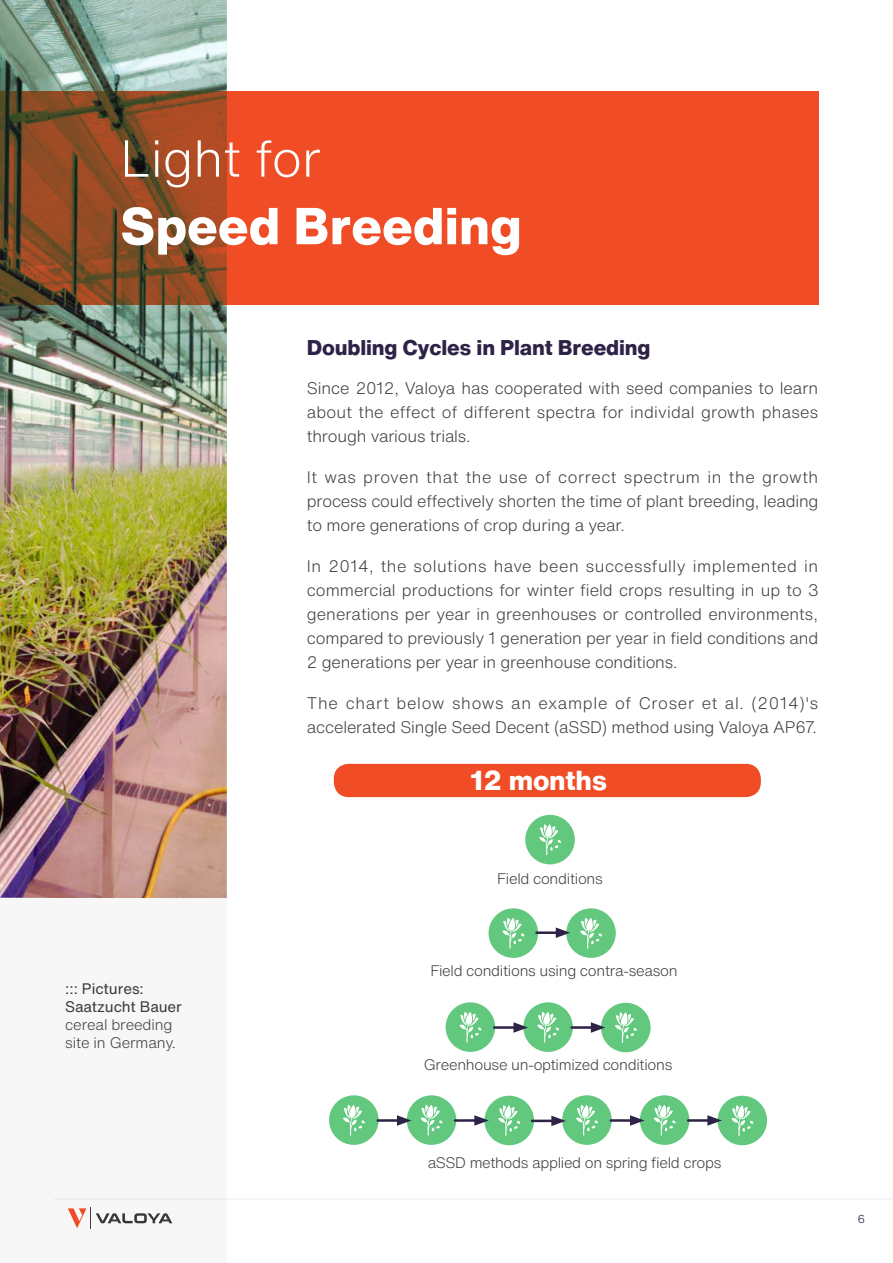
<style>
.page{position:relative;width:893px;height:1263px;background:#fff}
.page>*{position:absolute;margin:0;border:0;box-sizing:border-box;transform-origin:0 0}
.t1{font:800 51px "Helvetica Now Text";color:#fff}
.t2{font:300 51px "Helvetica Now Text";color:#fff}
.t3{font:800 27px "Helvetica Now Text";letter-spacing:-.01em;color:#fff}
.t4{font:800 21px "Helvetica Now Text";letter-spacing:-.01em;color:#2e2247}
.t5{font:300 16.5px/24px "Helvetica Now Text";letter-spacing:-.01em;color:#383a3d;text-align:justify}
.t6{font:300 15px/18px "Helvetica Now Text";letter-spacing:-.02em;color:#383a3d}
.t7{font:15px/18px "Helvetica Now Text";letter-spacing:-.01em;color:#383a3d}
.t8{font:300 10.5px "Helvetica Now Micro";color:#2e2247}
</style>
<div class="page">
<div style="left:718px;top:1096px;width:49px;height:49px;background:#62c87e;border-radius:50%"></div>
<svg style="left:731px;top:1105px;width:23px;height:31px"></svg>
<div style="left:562px;top:1095px;width:49px;height:50px;background:#62c87e;border-radius:50%"></div>
<svg style="left:576px;top:1105px;width:22px;height:30px"></svg>
<div style="left:640px;top:1095px;width:49px;height:50px;background:#62c87e;border-radius:50%"></div>
<svg style="left:653px;top:1105px;width:23px;height:30px"></svg>
<hr style="left:611px;top:1119px;width:24px;height:3px;background:#2e2247">
<svg style="left:630px;top:1115px;width:14px;height:11px"></svg>
<hr style="left:688px;top:1119px;width:24px;height:3px;background:#2e2247">
<svg style="left:707px;top:1115px;width:15px;height:11px"></svg>
<div style="left:485px;top:1096px;width:49px;height:49px;background:#62c87e;border-radius:50%"></div>
<svg style="left:498px;top:1105px;width:22px;height:31px"></svg>
<div style="left:329px;top:1095px;width:49px;height:50px;background:#62c87e;border-radius:50%"></div>
<svg style="left:343px;top:1105px;width:22px;height:30px"></svg>
<div style="left:407px;top:1095px;width:49px;height:50px;background:#62c87e;border-radius:50%"></div>
<svg style="left:420px;top:1105px;width:23px;height:30px"></svg>
<hr style="left:378px;top:1119px;width:24px;height:3px;background:#2e2247">
<svg style="left:397px;top:1115px;width:14px;height:11px"></svg>
<hr style="left:455px;top:1119px;width:24px;height:3px;background:#2e2247">
<svg style="left:474px;top:1115px;width:15px;height:11px"></svg>
<div style="left:601px;top:1003px;width:49px;height:49px;background:#62c87e;border-radius:50%"></div>
<svg style="left:614px;top:1012px;width:23px;height:31px"></svg>
<div style="left:446px;top:1002px;width:49px;height:50px;background:#62c87e;border-radius:50%"></div>
<svg style="left:459px;top:1012px;width:23px;height:30px"></svg>
<div style="left:523px;top:1002px;width:50px;height:50px;background:#62c87e;border-radius:50%"></div>
<svg style="left:537px;top:1012px;width:22px;height:30px"></svg>
<hr style="left:494px;top:1026px;width:24px;height:3px;background:#2e2247">
<svg style="left:513px;top:1022px;width:15px;height:11px"></svg>
<hr style="left:572px;top:1026px;width:24px;height:3px;background:#2e2247">
<svg style="left:591px;top:1022px;width:14px;height:11px"></svg>
<hr style="left:532px;top:1119px;width:24px;height:3px;background:#2e2247">
<svg style="left:551px;top:1115px;width:15px;height:11px"></svg>
<div style="left:0;top:898px;width:227px;height:365px;background:#f5f5f5"></div>
<div style="left:334px;top:764px;width:427px;height:33px;background:#f04c25;border-radius:15px"></div>
<div style="left:525px;top:815px;width:50px;height:49px;background:#62c87e;border-radius:50%"></div>
<svg style="left:539px;top:824px;width:22px;height:31px"></svg>
<div style="left:489px;top:908px;width:49px;height:50px;background:#62c87e;border-radius:50%"></div>
<svg style="left:502px;top:918px;width:23px;height:30px"></svg>
<div style="left:566px;top:908px;width:50px;height:50px;background:#62c87e;border-radius:50%"></div>
<svg style="left:580px;top:918px;width:22px;height:30px"></svg>
<hr style="left:536px;top:931px;width:24px;height:3px;background:#2e2247">
<svg style="left:556px;top:927px;width:14px;height:11px"></svg>
<img style="left:0;top:0;width:226px;height:898px">
<svg style="left:68px;top:1208px;width:104px;height:21px"></svg>
<hr style="left:54px;top:1198px;width:839px;height:2px;background:#2e2247">
<svg style="left:0;top:91px;width:818px;height:213px;background:#d24b24"></svg>
<h1 class="t2" style="left:120px;top:120px;width:202px">Light for</h1>
<h1 class="t1" style="left:120px;top:188px;width:403px">Speed Breeding</h1>
<p class="t4" style="left:307px;top:332px;width:345px">Doubling Cycles in Plant Breeding</p>
<p class="t5" style="left:307px;top:375px;width:513px">Since 2012, Valoya has cooperated with seed companies to learn about the effect of different spectra for individal growth phases through various trials.</p>
<p class="t5" style="left:307px;top:464px;width:513px">It was proven that the use of correct spectrum in the growth process could effectively shorten the time of plant breeding, leading to more generations of crop during a year.</p>
<p class="t5" style="left:307px;top:553px;width:513px">In 2014, the solutions have been successfully implemented in commercial productions for winter field crops resulting in up to 3 generations per year in greenhouses or controlled environments, compared to previously 1 generation per year in field conditions and 2 generations per year in greenhouse conditions.</p>
<p class="t5" style="left:307px;top:690px;width:513px">The chart below shows an example of Croser et al. (2014)'s accelerated Single Seed Decent (aSSD) method using Valoya AP67.</p>
<h2 class="t3" style="left:470px;top:760px;width:138px">12 months</h2>
<p class="t6" style="left:497px;top:869px;width:107px">Field conditions</p>
<p class="t7" style="left:65px;top:979px;width:118px">::: Pictures:<br>Saatzucht Bauer</p>
<p class="t6" style="left:65px;top:1015px;width:112px">cereal breeding site in Germany.</p>
<p class="t6" style="left:430px;top:961px;width:249px">Field conditions using contra-season</p>
<p class="t6" style="left:424px;top:1055px;width:250px">Greenhouse un-optimized conditions</p>
<p class="t6" style="left:428px;top:1153px;width:295px">aSSD methods applied on spring field crops</p>
<p class="t8" style="left:857px;top:1211px;width:9px">6</p>
</div>
